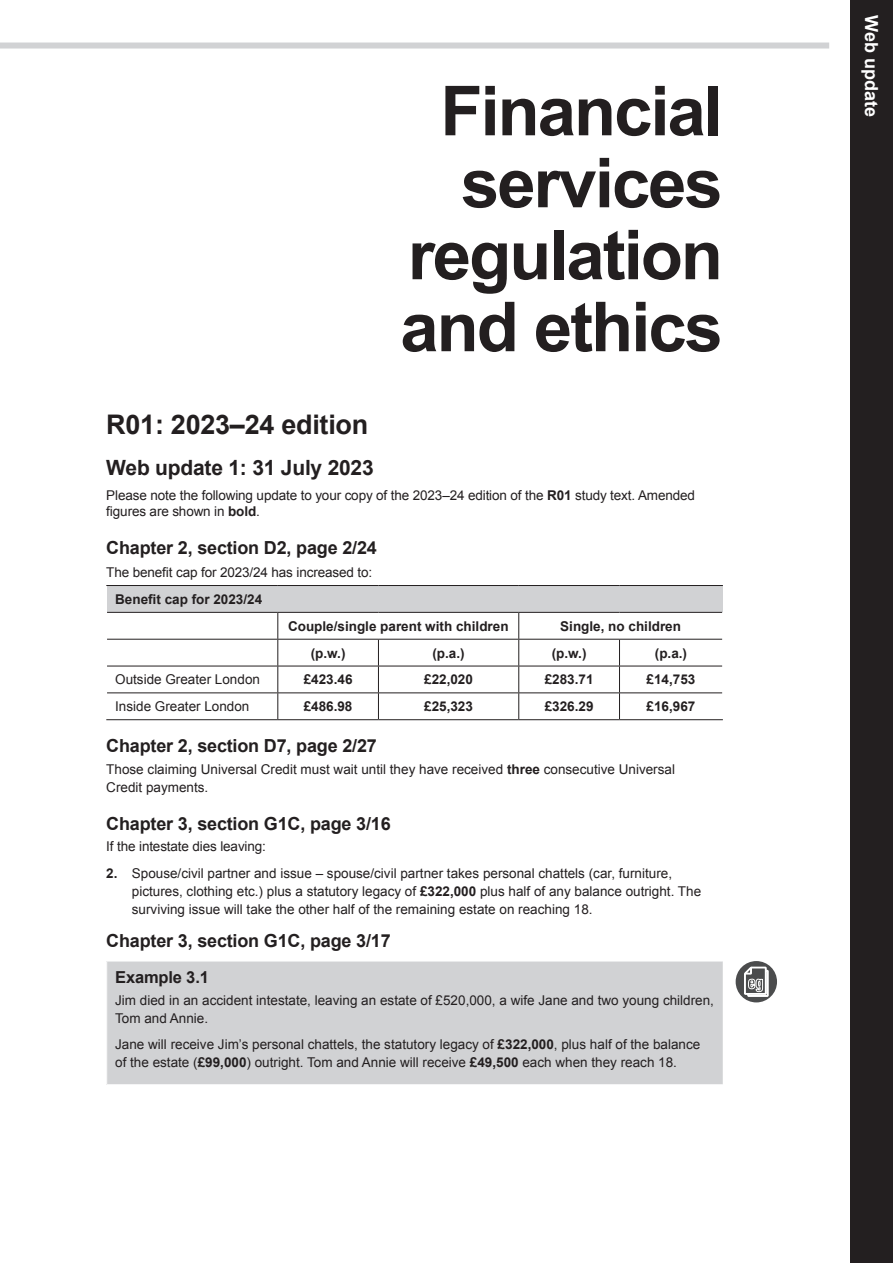
<style>
.page{position:relative;width:893px;height:1263px;background:#fff}
.page>*{position:absolute;margin:0;border:0;box-sizing:border-box;transform-origin:0 0}
.t1{font:700 69px/72px "Arial";letter-spacing:-.03em;color:#231f20;text-align:right}
.t2{font:700 27px "Arial";letter-spacing:-.01em;color:#231f20}
.t3{font:700 21px "Arial";letter-spacing:-.01em;color:#231f20}
.t4{font:700 18px "Arial";letter-spacing:-.01em;color:#231f20}
.t5{font:700 18px "Arial";color:#fff}
.t6{font:700 16.5px "Arial";letter-spacing:-.01em;color:#231f20}
.t7{font:13.5px/18px "Arial";color:#231f20}
.t8{font:700 13.5px "Arial";color:#231f20}
.s1{font-weight:700}
</style>
<div class="page">
<div style="left:0;top:43px;width:829px;height:6px;background:#d1d2d4"></div>
<div style="left:850px;top:0;width:43px;height:1263px;background:#231f20"></div>
<div style="left:107px;top:585px;width:615px;height:27px;background:#d1d2d4"></div>
<hr style="left:106px;top:585px;width:172px;height:1px;background:#231f20">
<hr style="left:278px;top:585px;width:100px;height:1px;background:#231f20">
<hr style="left:378px;top:585px;width:141px;height:1px;background:#231f20">
<hr style="left:519px;top:585px;width:100px;height:1px;background:#231f20">
<hr style="left:619px;top:585px;width:104px;height:1px;background:#231f20">
<hr style="left:107px;top:612px;width:171px;height:1px;background:#231f20">
<hr style="left:278px;top:612px;width:100px;height:1px;background:#231f20">
<hr style="left:378px;top:612px;width:141px;height:1px;background:#231f20">
<hr style="left:519px;top:612px;width:100px;height:1px;background:#231f20">
<hr style="left:619px;top:612px;width:103px;height:1px;background:#231f20">
<hr style="left:107px;top:639px;width:171px;height:1px;background:#231f20">
<hr style="left:278px;top:639px;width:100px;height:1px;background:#231f20">
<hr style="left:378px;top:639px;width:141px;height:1px;background:#231f20">
<hr style="left:519px;top:639px;width:100px;height:1px;background:#231f20">
<hr style="left:619px;top:639px;width:103px;height:1px;background:#231f20">
<hr style="left:107px;top:666px;width:171px;height:1px;background:#231f20">
<hr style="left:278px;top:666px;width:100px;height:1px;background:#231f20">
<hr style="left:378px;top:666px;width:141px;height:1px;background:#231f20">
<hr style="left:519px;top:666px;width:100px;height:1px;background:#231f20">
<hr style="left:619px;top:666px;width:103px;height:1px;background:#231f20">
<hr style="left:107px;top:692px;width:171px;height:1px;background:#231f20">
<hr style="left:278px;top:692px;width:100px;height:1px;background:#231f20">
<svg style="left:277px;top:613px;width:1px;height:106px"></svg>
<hr style="left:378px;top:692px;width:141px;height:1px;background:#231f20">
<svg style="left:378px;top:639px;width:1px;height:80px"></svg>
<hr style="left:519px;top:692px;width:100px;height:1px;background:#231f20">
<svg style="left:518px;top:613px;width:1px;height:106px"></svg>
<hr style="left:619px;top:692px;width:103px;height:1px;background:#231f20">
<svg style="left:619px;top:639px;width:1px;height:80px"></svg>
<hr style="left:106px;top:719px;width:172px;height:1px;background:#231f20">
<hr style="left:278px;top:719px;width:100px;height:1px;background:#231f20">
<hr style="left:378px;top:719px;width:141px;height:1px;background:#231f20">
<hr style="left:519px;top:719px;width:100px;height:1px;background:#231f20">
<hr style="left:619px;top:719px;width:104px;height:1px;background:#231f20">
<div style="left:107px;top:961px;width:616px;height:124px;background:#d1d2d4"></div>
<hr style="left:106px;top:961px;width:618px;height:1px;background:#fff">
<hr style="left:106px;top:1084px;width:618px;height:1px;background:#fff">
<div style="left:736px;top:961px;width:41px;height:41px;background:#4b4c4d;border-radius:50%"></div>
<svg style="left:744px;top:963px;width:24px;height:33px"></svg>
<h1 class="t1" style="left:400px;top:77px;width:324px">Financial services regulation and ethics</h1>
<h2 class="t2" style="left:106px;top:407px;width:263px">R01: 2023–24 edition</h2>
<h3 class="t3" style="left:106px;top:454px;width:269px">Web update 1: 31 July 2023</h3>
<p class="t7" style="left:106px;top:487px;width:590px;line-height:16.5px">Please note the following update to your copy of the 2023–24 edition of the <span class="s1">R01</span> study text. Amended figures are shown in <span class="s1">bold</span>.</p>
<h3 class="t4" style="left:106px;top:536px;width:272px">Chapter 2, section D2, page 2/24</h3>
<p class="t7" style="left:106px;top:563px;width:267px">The benefit cap for 2023/24 has increased to:</p>
<p class="t8" style="left:115px;top:590px;width:149px">Benefit cap for 2023/24</p>
<p class="t8" style="left:288px;top:617px;width:222px">Couple/single parent with children</p>
<p class="t8" style="left:560px;top:617px;width:122px">Single, no children</p>
<p class="t8" style="left:311px;top:644px;width:36px">(p.w.)</p>
<p class="t8" style="left:432px;top:644px;width:34px">(p.a.)</p>
<p class="t8" style="left:552px;top:644px;width:36px">(p.w.)</p>
<p class="t8" style="left:655px;top:644px;width:34px">(p.a.)</p>
<p class="t7" style="left:115px;top:671px;width:146px">Outside Greater London</p>
<p class="t8" style="left:304px;top:671px;width:50px">£423.46</p>
<p class="t8" style="left:424px;top:671px;width:50px">£22,020</p>
<p class="t8" style="left:545px;top:671px;width:50px">£283.71</p>
<p class="t8" style="left:647px;top:671px;width:50px">£14,753</p>
<p class="t7" style="left:115px;top:698px;width:136px">Inside Greater London</p>
<p class="t8" style="left:304px;top:697px;width:50px">£486.98</p>
<p class="t8" style="left:424px;top:697px;width:50px">£25,323</p>
<p class="t8" style="left:545px;top:697px;width:50px">£326.29</p>
<p class="t8" style="left:647px;top:697px;width:50px">£16,967</p>
<h3 class="t4" style="left:106px;top:734px;width:272px">Chapter 2, section D7, page 2/27</h3>
<p class="t7" style="left:106px;top:761px;width:570px">Those claiming Universal Credit must wait until they have received <span class="s1">three</span> consecutive Universal<br>Credit payments.</p>
<h3 class="t4" style="left:106px;top:812px;width:286px">Chapter 3, section G1C, page 3/16</h3>
<p class="t7" style="left:106px;top:837px;width:161px">If the intestate dies leaving:</p>
<p class="t7" style="left:132px;top:864px;width:571px;text-indent:-26px"><span class="s1">2.</span> Spouse/civil partner and issue – spouse/civil partner takes personal chattels (car, furniture, pictures, clothing etc.) plus a statutory legacy of <span class="s1">£322,000</span> plus half of any balance outright. The surviving issue will take the other half of the remaining estate on reaching 18.</p>
<h3 class="t4" style="left:106px;top:929px;width:286px">Chapter 3, section G1C, page 3/17</h3>
<p class="t6" style="left:115px;top:966px;width:95px">Example 3.1</p>
<p class="t7" style="left:115px;top:991px;width:600px">Jim died in an accident intestate, leaving an estate of £520,000, a wife Jane and two young children,<br>Tom and Annie.</p>
<p class="t7" style="left:115px;top:1036px;width:587px">Jane will receive Jim’s personal chattels, the statutory legacy of <span class="s1">£322,000</span>, plus half of the balance of the estate (<span class="s1">£99,000</span>) outright. Tom and Annie will receive <span class="s1">£49,500</span> each when they reach 18.</p>
<h3 class="t5" style="left:883px;top:15px;width:103px;rotate:90deg">Web update</h3>
</div>
